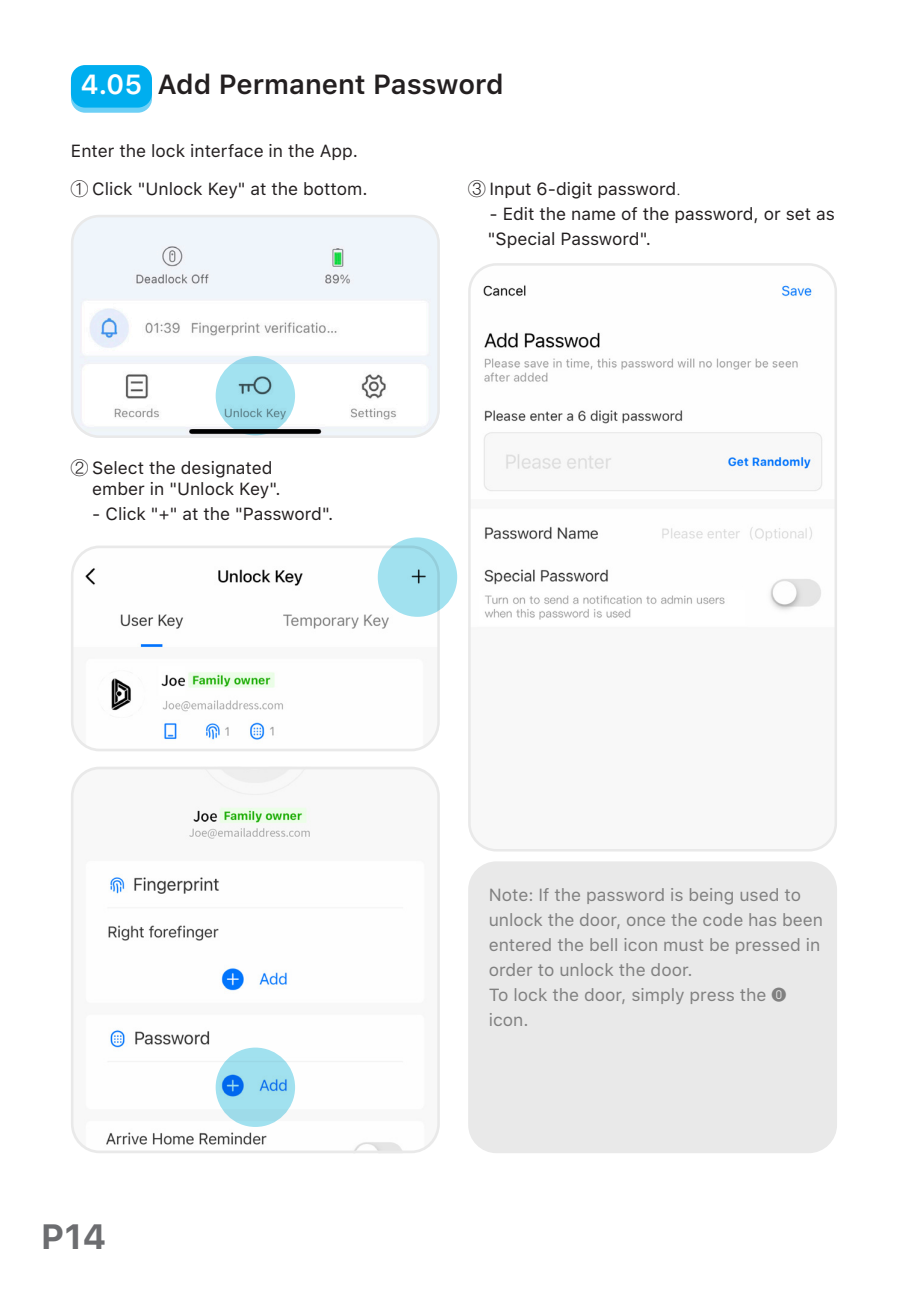
<style>
.page{position:relative;width:908px;height:1290px;background:#fff}
.page>*{position:absolute;margin:0;border:0;box-sizing:border-box;transform-origin:0 0}
.t1{font:700 35px "SF Pro Text";color:#6c6d70}
.大标题左{font:600 27.5px "SF Pro Text";color:#231f20}
.q1{font:600 27.5px "SF Pro Text";color:#fff}
.正文{font:17.5px/21px "SF Pro Text";color:#231f20}
.注释{font:17.5px/25px "SF Pro Text";color:#808080}
.s1{font-family:"Ping Fang SC Regular"}
.s2{font-family:"Adobe Song Std";font-weight:300}
</style>
<div class="page">
<svg style="left:71px;top:215px;width:368px;height:223px;fill:#eff5fb"></svg>
<svg style="left:468px;top:263px;width:368px;height:588px"></svg>
<svg style="left:71px;top:546px;width:368px;height:205px"></svg>
<svg style="left:71px;top:767px;width:368px;height:386px"></svg>
<div style="left:468px;top:861px;width:368px;height:292px;background:#e9e9e9;border-radius:28px"></div>
<svg style="left:215px;top:356px;width:80px;height:79px;background:#97d1df"></svg>
<svg style="left:377px;top:537px;width:80px;height:80px;background:#a1dfec"></svg>
<svg style="left:215px;top:1047px;width:80px;height:80px;background:#94d5ed"></svg>
<div style="left:71px;top:70px;width:81px;height:43px;background:#6ed0f6;border-radius:14px"></div>
<div style="left:71px;top:65px;width:81px;height:43px;background:#00aeef;border-radius:14px"></div>
<p class="q1" style="left:80px;top:64px;width:63px">4.05</p>
<p class="大标题左" style="left:157px;top:65px;width:347px">Add Permanent Password</p>
<p class="正文" style="left:71px;top:139px;width:288px">Enter the lock interface in the App.</p>
<p class="正文" style="left:71px;top:177px;width:298px"><span class="s1">①</span> Click "Unlock Key" at the bottom.</p>
<p class="正文" style="left:92px;top:456px;width:190px;text-indent:-21px"><span class="s1">②</span> Select the designated ember in "Unlock Key".</p>
<p class="正文" style="left:92px;top:502px;width:242px">- Click "+" at the "Password".</p>
<p class="正文" style="left:468px;top:177px;width:214px"><span class="s1">③</span> Input 6-digit password<span class="s2">.</span></p>
<p class="正文" style="left:489px;top:202px;width:347px">- Edit the name of the password, or set as</p>
<p class="正文" style="left:487px;top:227px;width:164px">"Special Password".</p>
<h1 class="t1" style="left:41px;top:1216px;width:67px">P14</h1>
<p class="注释" style="left:488px;top:881px;width:335px">Note: If the password is being used to unlock the door, once the code has been entered the bell icon must be pressed in order to unlock the door.</p>
<p class="注释" style="left:488px;top:981px;width:299px">To lock the door, simply press the * icon.</p>
</div>
